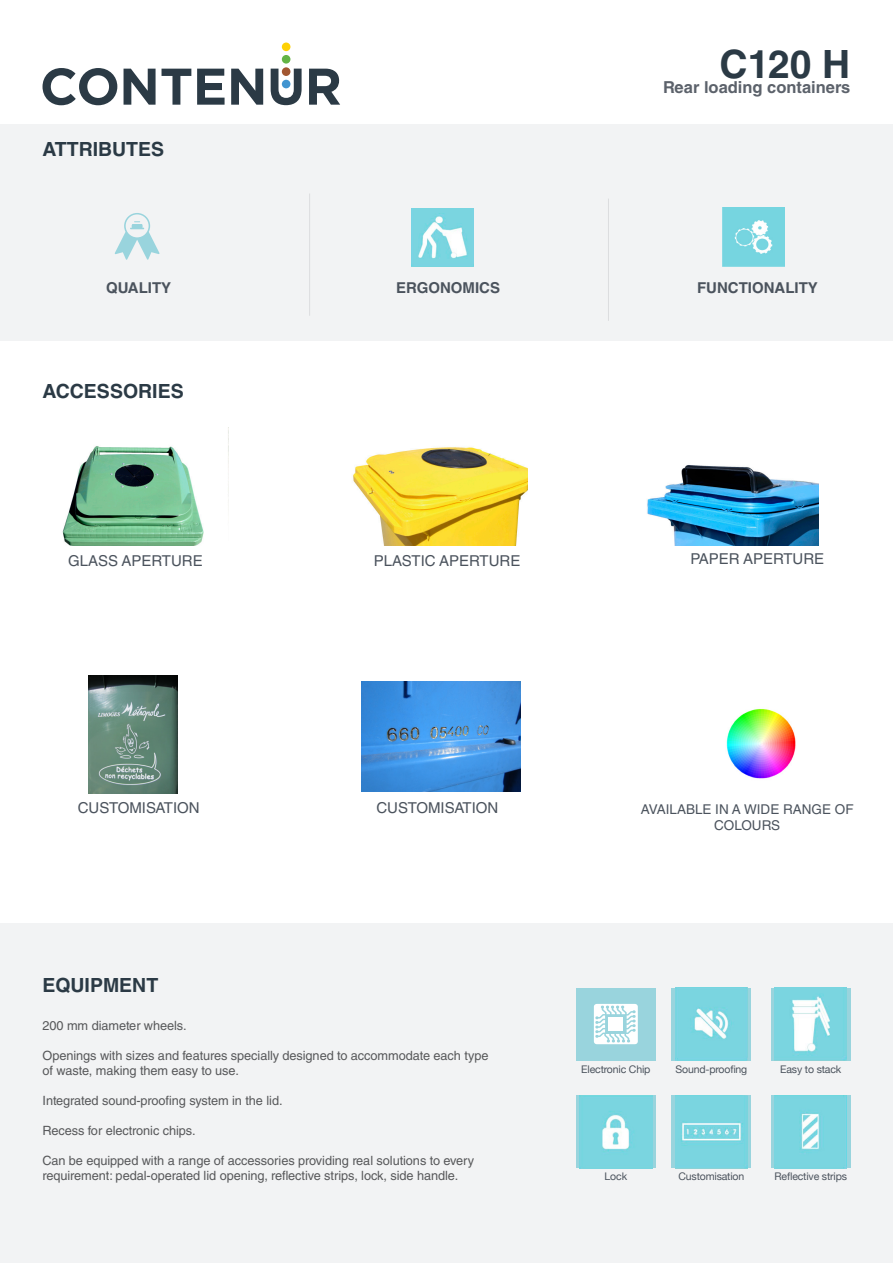
<style>
.page{position:relative;width:893px;height:1263px;background:#fff}
.page>*{position:absolute;margin:0;border:0;box-sizing:border-box;transform-origin:0 0}
.t1{font:700 39px "Helvetica LT Std";color:#2b3a45}
.t2{font:700 19.5px "Helvetica LT Std";color:#2b3a45}
.t3{font:700 16.5px "Helvetica LT Std";color:#5c626b}
.t4{font:15px "Helvetica LT Std";color:#4b535d}
.t5{font:700 15px "Helvetica LT Std";color:#4b535d}
.t6{font:13.5px "Helvetica LT Std";color:#4b535d}
.t7{font:12.75px/15px "Helvetica LT Std";letter-spacing:-.005em;color:#57585a}
.t8{font:10.5px "Helvetica Neue";letter-spacing:-.015em;color:#4b535d}
</style>
<div class="page">
<svg style="left:43px;top:68px;width:74px;height:37px"></svg>
<svg style="left:124px;top:69px;width:32px;height:36px"></svg>
<svg style="left:162px;top:69px;width:29px;height:36px"></svg>
<svg style="left:197px;top:69px;width:28px;height:36px"></svg>
<svg style="left:231px;top:69px;width:32px;height:36px"></svg>
<svg style="left:309px;top:69px;width:31px;height:36px"></svg>
<svg style="left:271px;top:69px;width:31px;height:36px"></svg>
<div style="left:282px;top:55px;width:8px;height:9px;background:#63b445;border-radius:50%"></div>
<div style="left:282px;top:43px;width:8px;height:8px;background:#fed105;border-radius:50%"></div>
<div style="left:282px;top:80px;width:8px;height:8px;background:#4194d0;border-radius:50%"></div>
<div style="left:0;top:124px;width:893px;height:216px;background:#f2f3f4"></div>
<div style="left:0;top:924px;width:893px;height:339px;background:#f2f3f4"></div>
<img style="left:411px;top:208px;width:62px;height:59px">
<hr style="left:608px;top:199px;width:1px;height:122px;background:#dcdddf">
<img style="left:647px;top:465px;width:172px;height:80px">
<img style="left:353px;top:447px;width:174px;height:98px">
<img style="left:62px;top:427px;width:167px;height:118px">
<div style="left:672px;top:988px;width:79px;height:72px;background:#99d4dd"></div>
<img style="left:675px;top:988px;width:73px;height:72px">
<div style="left:576px;top:988px;width:79px;height:72px;background:#99d4dd"></div>
<svg style="left:594px;top:1004px;width:44px;height:40px"></svg>
<div style="left:609px;top:1017px;width:14px;height:14px;background:#fff"></div>
<div style="left:771px;top:988px;width:79px;height:72px;background:linear-gradient(to bottom,#99d4dd,#99d4dd)"></div>
<img style="left:775px;top:988px;width:72px;height:72px">
<img style="left:89px;top:675px;width:88px;height:118px">
<hr style="left:309px;top:193px;width:1px;height:123px;background:#dcdddf">
<img style="left:361px;top:682px;width:159px;height:109px">
<div style="left:672px;top:1095px;width:79px;height:73px;background:linear-gradient(to bottom,#99d4dd,#99d4dd)"></div>
<img style="left:675px;top:1095px;width:72px;height:73px">
<svg style="left:576px;top:1095px;width:79px;height:73px"></svg>
<img style="left:580px;top:1095px;width:72px;height:73px">
<div style="left:771px;top:1095px;width:79px;height:73px;background:linear-gradient(to bottom,#99d4dd,#99d4dd)"></div>
<img style="left:775px;top:1095px;width:72px;height:73px">
<svg style="left:115px;top:213px;width:45px;height:47px"></svg>
<img style="left:723px;top:208px;width:61px;height:59px">
<img style="left:726px;top:709px;width:70px;height:70px">
<p class="t2" style="left:43px;top:137px;width:123px">ATTRIBUTES</p>
<p class="t5" style="left:106px;top:278px;width:66px">QUALITY</p>
<p class="t5" style="left:396px;top:278px;width:106px">ERGONOMICS</p>
<p class="t2" style="left:43px;top:379px;width:143px">ACCESSORIES</p>
<p class="t1" style="left:720px;top:41px;width:132px">C120 H</p>
<p class="t3" style="left:663px;top:77px;width:189px">Rear loading containers</p>
<p class="t5" style="left:697px;top:278px;width:122px">FUNCTIONALITY</p>
<p class="t4" style="left:68px;top:552px;width:136px">GLASS APERTURE</p>
<p class="t4" style="left:374px;top:552px;width:148px">PLASTIC APERTURE</p>
<p class="t4" style="left:691px;top:550px;width:135px">PAPER APERTURE</p>
<p class="t4" style="left:78px;top:799px;width:123px">CUSTOMISATION</p>
<p class="t6" style="left:641px;top:801px;width:214px">AVAILABLE IN A WIDE RANGE OF</p>
<p class="t6" style="left:714px;top:817px;width:68px">COLOURS</p>
<p class="t4" style="left:376px;top:799px;width:123px">CUSTOMISATION</p>
<p class="t2" style="left:43px;top:973px;width:117px">EQUIPMENT</p>
<p class="t7" style="left:43px;top:1018px;width:146px">200 mm diameter wheels.</p>
<p class="t7" style="left:43px;top:1048px;width:448px">Openings with sizes and features specially designed to accommodate each type of waste, making them easy to use.</p>
<p class="t7" style="left:43px;top:1093px;width:242px">Integrated sound-proofing system in the lid.</p>
<p class="t7" style="left:43px;top:1123px;width:155px">Recess for electronic chips.</p>
<p class="t7" style="left:43px;top:1153px;width:433px">Can be equipped with a range of accessories providing real solutions to every requirement: pedal-operated lid opening, reflective strips, lock, side handle.</p>
<p class="t8" style="left:581px;top:1062px;width:71px">Electronic Chip</p>
<p class="t8" style="left:675px;top:1062px;width:73px">Sound-proofing</p>
<p class="t8" style="left:780px;top:1062px;width:63px">Easy to stack</p>
<p class="t8" style="left:605px;top:1170px;width:24px">Lock</p>
<p class="t8" style="left:678px;top:1170px;width:67px">Customisation</p>
<p class="t8" style="left:774px;top:1170px;width:74px">Reflective strips</p>
</div>
